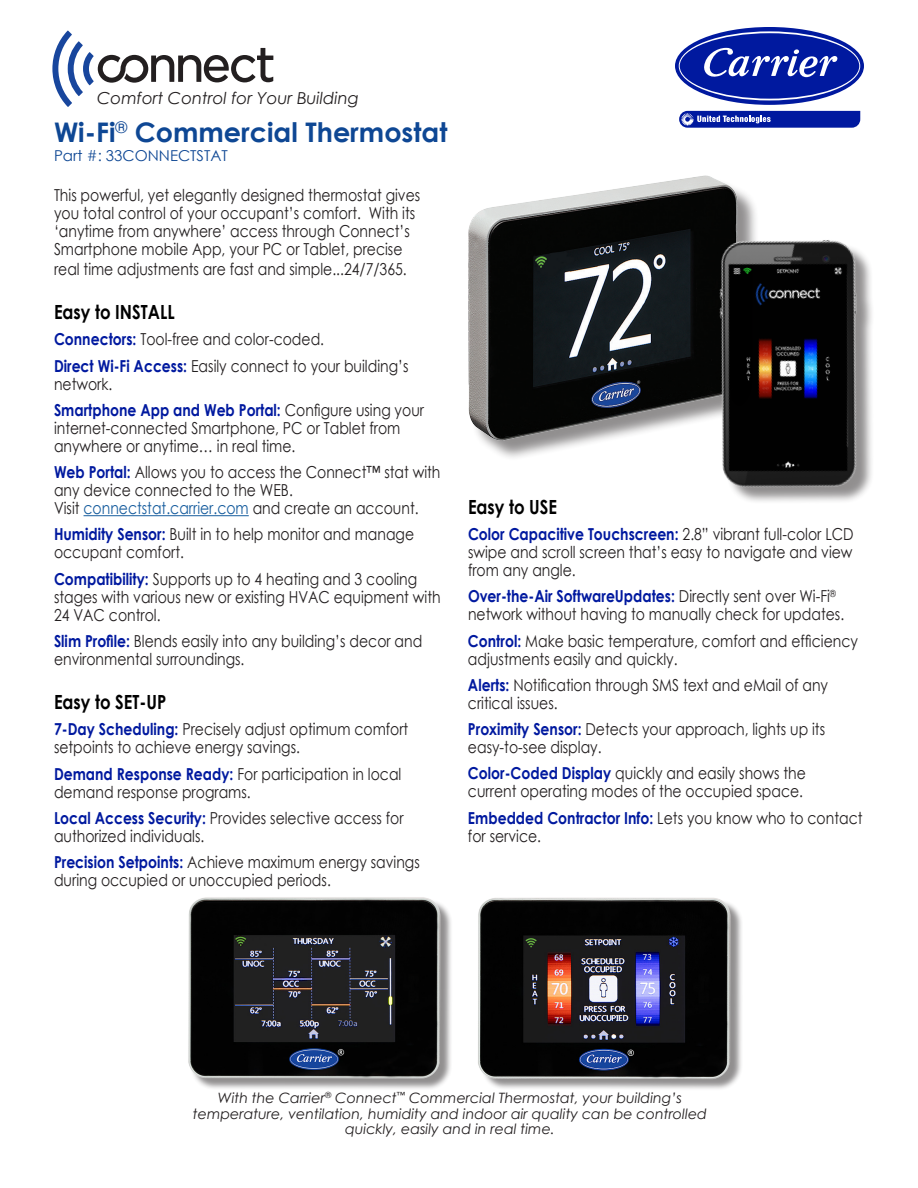
<style>
.page{position:relative;width:918px;height:1188px;background:#fff}
.page>*{position:absolute;margin:0;border:0;box-sizing:border-box;transform-origin:0 0}
.t1{font:700 27px "Century Gothic";color:#0e4794}
.t2{font:700 19.5px "Century Gothic";color:#000;scale:.85 1}
.t3{font:16.5px/18px "Century Gothic";color:#231f20;scale:.85 1}
.t4{font:italic 16.5px "Century Gothic";color:#231f20}
.t5{font:15px "Century Gothic";color:#0e4794}
.t6{font:italic 14.25px/15.8px "Century Gothic";color:#231f20;text-align:center}
.s1{font-weight:700;color:#00199f}
.s2{color:#175d9e}
</style>
<div class="page">
<hr style="left:84px;top:515px;width:165px;height:1px;background:#175d9e">
<svg style="left:679px;top:111px;width:181px;height:17px;background:#2339ac"></svg>
<svg style="left:675px;top:27px;width:189px;height:78px;background:#172ea7"></svg>
<svg style="left:679px;top:31px;width:181px;height:69px"></svg>
<div style="left:680px;top:33px;width:179px;height:66px;background:#00199f;border-radius:50%"></div>
<svg style="left:704px;top:48px;width:134px;height:30px"></svg>
<div style="left:470px;top:178px;width:289px;height:283px;background:#231f20;opacity:.5"></div>
<img style="left:468px;top:175px;width:291px;height:276px">
<svg style="left:52px;top:31px;width:221px;height:76px"></svg>
<div style="left:190px;top:899px;width:263px;height:192px;background:#231f20;opacity:.5"></div>
<img style="left:188px;top:897px;width:260px;height:190px">
<div style="left:480px;top:899px;width:263px;height:192px;background:#f5f5f5"></div>
<img style="left:478px;top:897px;width:263px;height:191px">
<img style="left:646px;top:202px;width:226px;height:300px">
<p class="t4" style="left:97px;top:87px;width:263px">Comfort Control for Your Building</p>
<p class="t1" style="left:54px;top:111px;width:395px">Wi-Fi<sup>®</sup> Commercial Thermostat</p>
<p class="t5" style="left:54px;top:145px;width:176px">Part #: 33CONNECTSTAT</p>
<p class="t3" style="left:54px;top:186px;width:432px">This powerful, yet elegantly designed thermostat gives you total control of your occupant’s comfort. With its ‘anytime from anywhere’ access through Connect’s Smartphone mobile App, your PC or Tablet, precise</p>
<p class="t3" style="left:54px;top:260px;width:417px">real time adjustments are fast and simple...24/7/365.</p>
<p class="t2" style="left:54px;top:297px;width:143px">Easy to INSTALL</p>
<p class="t3" style="left:54px;top:330px;width:319px"><span class="s1">Connectors:</span> Tool-free and color-coded.</p>
<p class="t3" style="left:54px;top:356px;width:419px"><span class="s1">Direct Wi-Fi Access:</span> Easily connect to your building’s network.</p>
<p class="t3" style="left:54px;top:401px;width:437px"><span class="s1">Smartphone App and Web Portal:</span> Configure using your internet-connected Smartphone, PC or Tablet from anywhere or anytime… in real time.</p>
<p class="t3" style="left:54px;top:463px;width:456px"><span class="s1">Web Portal:</span> Allows you to access the Connect™ stat with any device connected to the WEB.<br>Visit <span class="s2">connectstat.carrier.com</span> and create an account.</p>
<p class="t3" style="left:54px;top:525px;width:425px"><span class="s1">Humidity Sensor:</span> Built in to help monitor and manage occupant comfort.</p>
<p class="t3" style="left:54px;top:569px;width:456px"><span class="s1">Compatibility:</span> Supports up to 4 heating and 3 cooling stages with various new or existing HVAC equipment with<br>24 VAC control.</p>
<p class="t3" style="left:54px;top:632px;width:435px"><span class="s1">Slim Profile:</span> Blends easily into any building’s decor and environmental surroundings.</p>
<p class="t2" style="left:54px;top:687px;width:134px">Easy to SET-UP</p>
<p class="t3" style="left:54px;top:720px;width:418px"><span class="s1">7-Day Scheduling:</span> Precisely adjust optimum comfort setpoints to achieve energy savings.</p>
<p class="t3" style="left:54px;top:764px;width:410px"><span class="s1">Demand Response Ready:</span> For participation in local demand response programs.</p>
<p class="t3" style="left:54px;top:809px;width:413px"><span class="s1">Local Access Security:</span> Provides selective access for authorized individuals.</p>
<p class="t3" style="left:54px;top:853px;width:432px"><span class="s1">Precision Setpoints:</span> Achieve maximum energy savings during occupied or unoccupied periods.</p>
<p class="t2" style="left:468px;top:492px;width:106px">Easy to USE</p>
<p class="t3" style="left:468px;top:525px;width:455px;text-align:justify"><span class="s1">Color Capacitive Touchscreen:</span> 2.8” vibrant full-color LCD swipe and scroll screen that’s easy to navigate and view from any angle.</p>
<p class="t3" style="left:468px;top:587px;width:444px"><span class="s1">Over-the-Air SoftwareUpdates:</span> Directly sent over Wi-Fi<sup>® </sup>network without having to manually check for updates.</p>
<p class="t3" style="left:468px;top:631px;width:460px"><span class="s1">Control:</span> Make basic temperature, comfort and efficiency adjustments easily and quickly.</p>
<p class="t3" style="left:468px;top:676px;width:425px"><span class="s1">Alerts:</span> Notification through SMS text and eMail of any critical issues.</p>
<p class="t3" style="left:468px;top:720px;width:422px"><span class="s1">Proximity Sensor:</span> Detects your approach, lights up its easy-to-see display.</p>
<p class="t3" style="left:468px;top:764px;width:399px"><span class="s1">Color-Coded Display</span> quickly and easily shows the current operating modes of the occupied space.</p>
<p class="t3" style="left:468px;top:808px;width:466px"><span class="s1">Embedded Contractor Info:</span> Lets you know who to contact for service.</p>
<p class="t6" style="left:193px;top:1090px;width:516px">With the Carrier<sup>®</sup> Connect<sup>™</sup> Commercial Thermostat, your building’s temperature, ventilation, humidity and indoor air quality can be controlled quickly, easily and in real time.</p>
</div>
